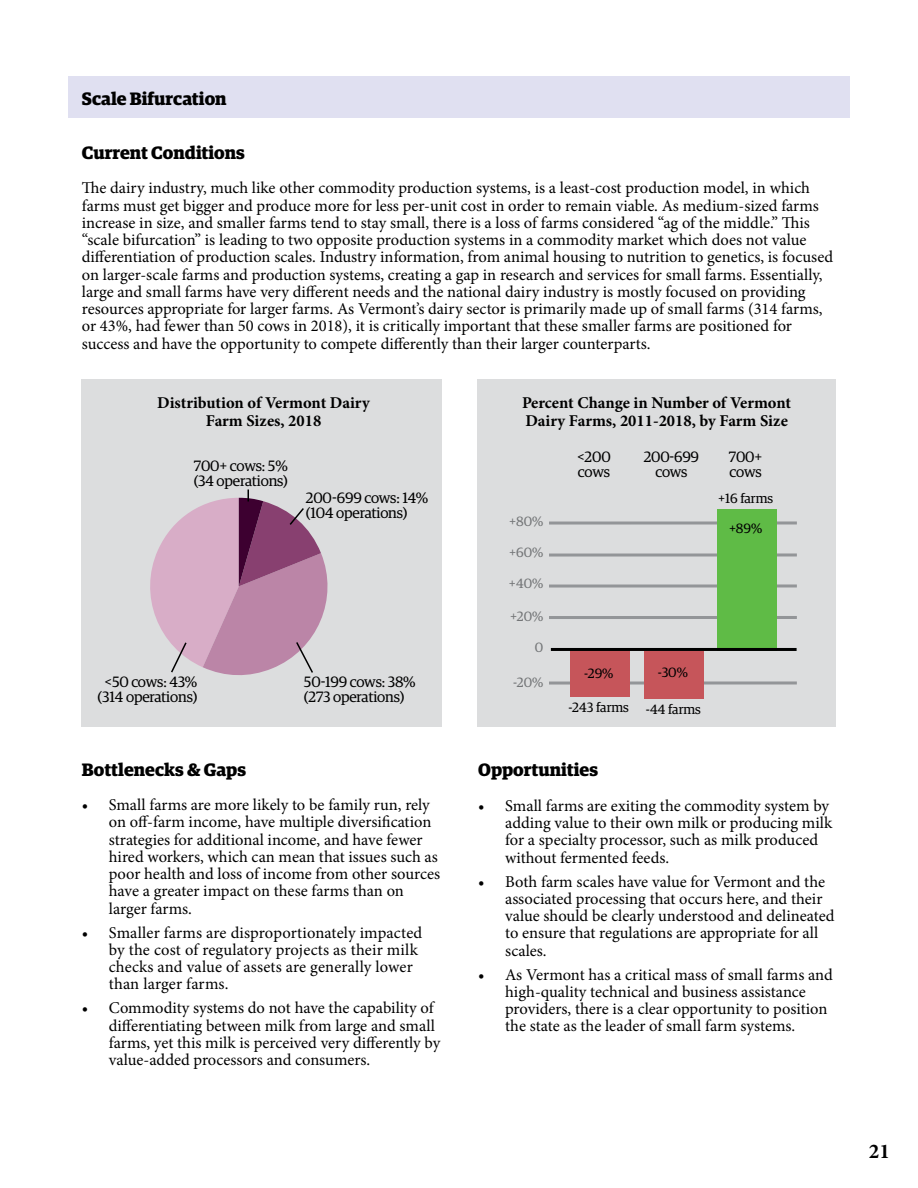
<style>
.page{position:relative;width:918px;height:1188px;background:#fff}
.page>*{position:absolute;margin:0;border:0;box-sizing:border-box;transform-origin:0 0}
.t1{font:700 21px "Minion Pro";color:#000}
.t2{font:700 18px "Guardian Egyp";color:#000}
.t3{font:16.5px/17.2px "Minion Pro";color:#000}
.t4{font:700 16.5px/18px "Minion Pro";color:#000;text-align:center}
.t5{font:15px/15px "Guardian Egyp";letter-spacing:-.01em;color:#000}
.t6{font:13.5px "Guardian Egyp";color:#000}
.t7{font:13.5px "Guardian Egyp";color:#737577}
</style>
<div class="page">
<div style="left:68px;top:77px;width:782px;height:41px;background:#e0e0f1"></div>
<div style="left:81px;top:379px;width:361px;height:348px;background:#dcddde"></div>
<div style="left:477px;top:379px;width:359px;height:348px;background:#dcddde"></div>
<svg style="left:150px;top:489px;width:178px;height:186px"></svg>
<svg style="left:549px;top:681px;width:248px;height:4px"></svg>
<hr style="left:549px;top:616px;width:248px;height:3px;background:#939598">
<svg style="left:549px;top:584px;width:248px;height:4px"></svg>
<svg style="left:549px;top:553px;width:248px;height:4px"></svg>
<svg style="left:549px;top:521px;width:248px;height:4px"></svg>
<div style="left:717px;top:509px;width:60px;height:142px;background:#5fbb46"></div>
<div style="left:644px;top:651px;width:59px;height:48px;background:#c6555a"></div>
<div style="left:571px;top:651px;width:59px;height:46px;background:#c6555a"></div>
<hr style="left:551px;top:648px;width:246px;height:3px;background:#000">
<p class="t2" style="left:82px;top:84px;width:146px">Scale Bifurcation</p>
<p class="t2" style="left:82px;top:139px;width:165px">Current Conditions</p>
<p class="t3" style="left:82px;top:180px;width:753px">The dairy industry, much like other commodity production systems, is a least-cost production model, in which farms must get bigger and produce more for less per-unit cost in order to remain viable. As medium-sized farms increase in size, and smaller farms tend to stay small, there is a loss of farms considered “ag of the middle.” This “scale bifurcation” is leading to two opposite production systems in a commodity market which does not value differentiation of production scales. Industry information, from animal housing to nutrition to genetics, is focused on larger-scale farms and production systems, creating a gap in research and services for small farms. Essentially, large and small farms have very different needs and the national dairy industry is mostly focused on providing resources appropriate for larger farms. As Vermont’s dairy sector is primarily made up of small farms (314 farms, or 43%, had fewer than 50 cows in 2018), it is critically important that these smaller farms are positioned for success and have the opportunity to compete differently than their larger counterparts.</p>
<p class="t4" style="left:157px;top:393px;width:214px">Distribution of Vermont Dairy<br>Farm Sizes, 2018</p>
<p class="t4" style="left:522px;top:393px;width:271px;text-align:left">Percent Change in Number of Vermont<br>Dairy Farms, 2011-2018, by Farm Size</p>
<p class="t5" style="left:194px;top:458px;width:96px">700+ cows: 5% (34 operations)</p>
<p class="t5" style="left:306px;top:490px;width:124px">200-699 cows: 14% (104 operations)</p>
<p class="t5" style="left:577px;top:448px;width:35px">&lt;200 cows</p>
<p class="t5" style="left:644px;top:448px;width:57px;text-align:center">200-699 cows</p>
<p class="t5" style="left:729px;top:448px;width:35px">700+ cows</p>
<p class="t6" style="left:718px;top:489px;width:56px">+16 farms</p>
<p class="t6" style="left:729px;top:519px;width:35px">+89%</p>
<p class="t7" style="left:509px;top:512px;width:36px">+80%</p>
<p class="t7" style="left:509px;top:543px;width:36px">+60%</p>
<p class="t7" style="left:509px;top:574px;width:36px">+40%</p>
<p class="t7" style="left:510px;top:607px;width:35px">+20%</p>
<p class="t7" style="left:535px;top:638px;width:10px">0</p>
<p class="t5" style="left:98px;top:673px;width:101px;text-align:center">&lt;50 cows: 43% (314 operations)</p>
<p class="t5" style="left:304px;top:673px;width:113px">50-199 cows: 38% (273 operations)</p>
<p class="t7" style="left:513px;top:673px;width:32px">-20%</p>
<p class="t6" style="left:658px;top:663px;width:31px">-30%</p>
<p class="t6" style="left:584px;top:664px;width:31px">-29%</p>
<p class="t6" style="left:569px;top:698px;width:62px">-243 farms</p>
<p class="t6" style="left:646px;top:700px;width:56px">-44 farms</p>
<p class="t2" style="left:82px;top:756px;width:166px">Bottlenecks &amp; Gaps</p>
<p class="t3" style="left:109px;top:796px;width:333px;text-indent:-27px">• Small farms are more likely to be family run, rely on off-farm income, have multiple diversification strategies for additional income, and have fewer hired workers, which can mean that issues such as poor health and loss of income from other sources have a greater impact on these farms than on larger farms.</p>
<p class="t3" style="left:109px;top:924px;width:315px;text-indent:-27px">• Smaller farms are disproportionately impacted by the cost of regulatory projects as their milk checks and value of assets are generally lower than larger farms.</p>
<p class="t3" style="left:109px;top:1000px;width:333px;text-indent:-27px">• Commodity systems do not have the capability of differentiating between milk from large and small farms, yet this milk is perceived very differently by value-added processors and consumers.</p>
<p class="t2" style="left:478px;top:756px;width:121px">Opportunities</p>
<p class="t3" style="left:505px;top:797px;width:329px;text-indent:-27px">• Small farms are exiting the commodity system by adding value to their own milk or producing milk for a specialty processor, such as milk produced without fermented feeds.</p>
<p class="t3" style="left:505px;top:873px;width:331px;text-indent:-27px">• Both farm scales have value for Vermont and the associated processing that occurs here, and their value should be clearly understood and delineated to ensure that regulations are appropriate for all scales.</p>
<p class="t3" style="left:505px;top:966px;width:329px;text-indent:-27px">• As Vermont has a critical mass of small farms and high-quality technical and business assistance providers, there is a clear opportunity to position the state as the leader of small farm systems.</p>
<p class="t1" style="left:869px;top:1136px;width:22px">21</p>
</div>
